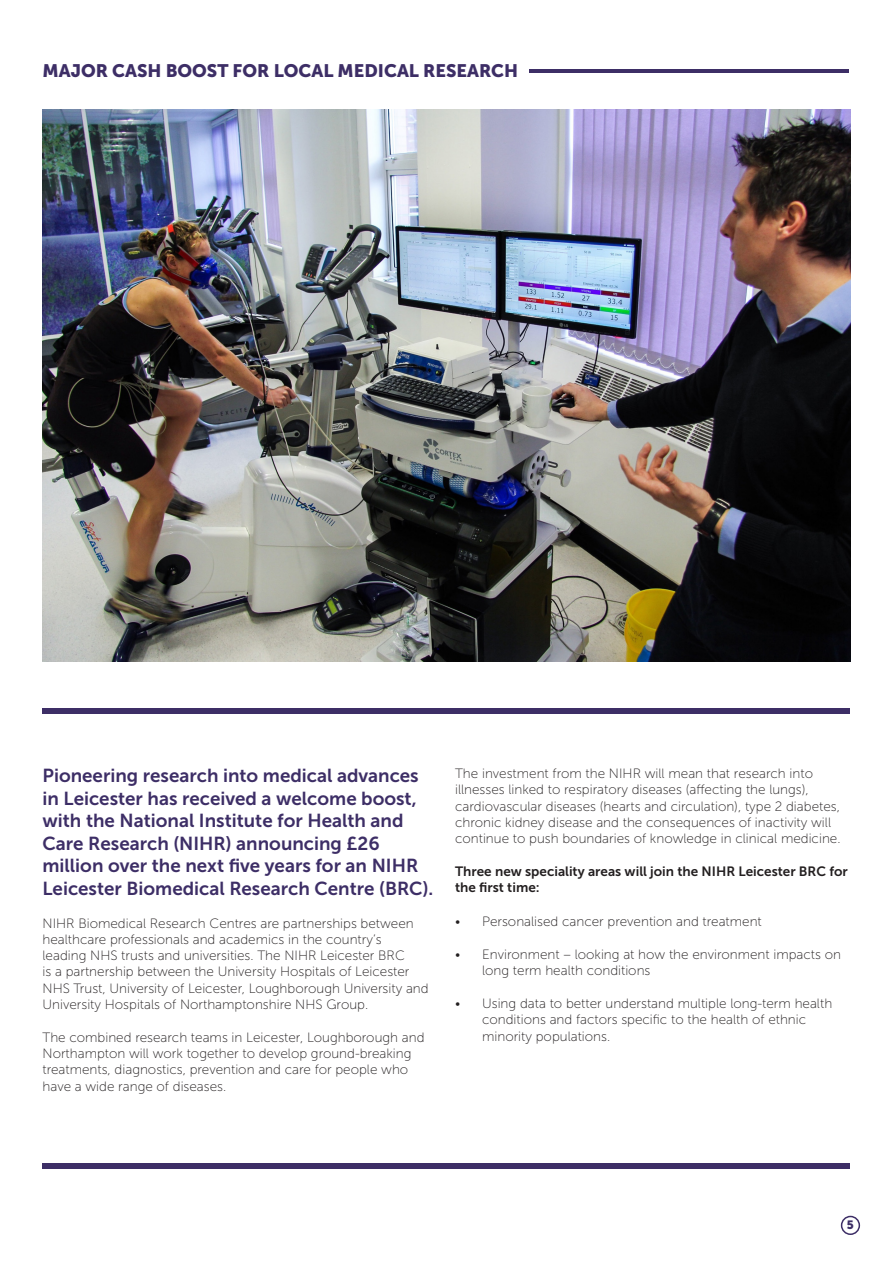
<style>
.page{position:relative;width:893px;height:1263px;background:#fff}
.page>*{position:absolute;margin:0;border:0;box-sizing:border-box;transform-origin:0 0}
.t1{font:18.75px/22.5px "Museo Sans 700";color:#3d2e66}
.t2{font:18px "Museo Sans 900";color:#3d2e66}
.t3{font:13.5px/16.2px "Museo Sans 100";color:#231f20}
.t4{font:13.5px/16.2px "Museo Sans 700";color:#231f20}
.t5{font:12px "Museo Sans 900";color:#3d2e66}
</style>
<div class="page">
<div style="left:841px;top:1216px;width:19px;height:19px;border:2px solid #3d2e66;border-radius:50%"></div>
<hr style="left:529px;top:70px;width:320px;height:3px;background:#3d2e66">
<img style="left:43px;top:110px;width:807px;height:552px">
<div style="left:43px;top:1163px;width:807px;height:6px;background:#3d2e66"></div>
<div style="left:42px;top:708px;width:808px;height:6px;background:#3d2e66"></div>
<p class="t2" style="left:43px;top:61px;width:477px">MAJOR CASH BOOST FOR LOCAL MEDICAL RESEARCH</p>
<p class="t1" style="left:43px;top:764px;width:392px">Pioneering research into medical advances in Leicester has received a welcome boost, with the National Institute for Health and Care Research (NIHR) announcing £26 million over the next five years for an NIHR Leicester Biomedical Research Centre (BRC).</p>
<p class="t3" style="left:43px;top:915px;width:388px">NIHR Biomedical Research Centres are partnerships between healthcare professionals and academics in the country’s leading NHS trusts and universities. The NIHR Leicester BRC<br>is a partnership between the University Hospitals of Leicester NHS Trust, University of Leicester, Loughborough University and University Hospitals of Northamptonshire NHS Group.</p>
<p class="t3" style="left:43px;top:1029px;width:384px">The combined research teams in Leicester, Loughborough and Northampton will work together to develop ground-breaking treatments, diagnostics, prevention and care for people who have a wide range of diseases.</p>
<p class="t3" style="left:455px;top:765px;width:387px">The investment from the NIHR will mean that research into illnesses linked to respiratory diseases (affecting the lungs), cardiovascular diseases (hearts and circulation), type 2 diabetes, chronic kidney disease and the consequences of inactivity will continue to push boundaries of knowledge in clinical medicine.</p>
<p class="t4" style="left:455px;top:863px;width:394px">Three new speciality areas will join the NIHR Leicester BRC for the first time:</p>
<p class="t3" style="left:455px;top:913px;width:308px">• Personalised cancer prevention and treatment</p>
<p class="t3" style="left:482px;top:946px;width:360px;text-indent:-27px">• Environment – looking at how the environment impacts on long term health conditions</p>
<p class="t3" style="left:482px;top:996px;width:352px;text-indent:-27px">• Using data to better understand multiple long-term health conditions and factors specific to the health of ethnic minority populations.</p>
<p class="t5" style="left:847px;top:1218px;width:9px">5</p>
</div>
